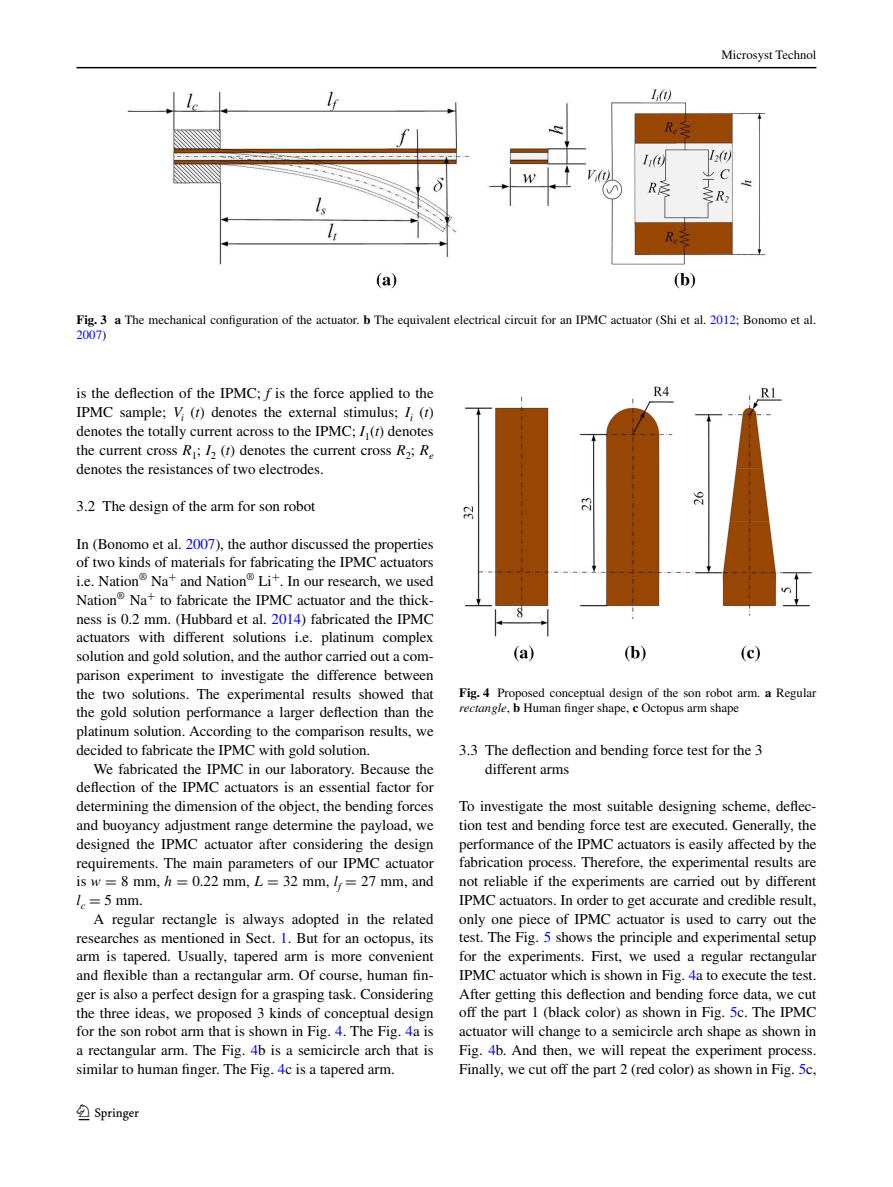
<style>
.page{position:relative;width:893px;height:1187px;background:#fff}
.page>*{position:absolute;margin:0;border:0;box-sizing:border-box;transform-origin:0 0}
.t1{font:22.5px "Springnew";color:#000}
.t2{font:15px/18.8px "Times";color:#000;text-align:justify}
.t3{font:12.75px/15px "Times";color:#000}
.s1{font-weight:700}
.s2{color:#00f}
.s3{font-style:italic}
.s4{font-family:"MTSY"}
</style>
<div class="page">
<hr style="left:77px;top:67px;width:739px;height:1px;background:#000">
<img style="left:128px;top:89px;width:637px;height:200px">
<img style="left:463px;top:386px;width:349px;height:275px">
<p class="t3" style="left:722px;top:48px;width:96px">Microsyst Technol</p>
<p class="t3" style="left:77px;top:312px;width:741px"><span class="s1">Fig. 3 a</span> The mechanical configuration of the actuator. <span class="s1">b</span> The equivalent electrical circuit for an IPMC actuator (Shi et al. <span class="s2">2012</span>; Bonomo et al.<br><span class="s2">2007</span>)</p>
<p class="t2" style="left:77px;top:384px;width:359px">is the deflection of the IPMC; <span class="s3">f</span> is the force applied to the IPMC sample; <span class="s3">V</span><sub>i</sub> (<span class="s3">t</span>) denotes the external stimulus; <span class="s3">I</span><sub>i</sub> (<span class="s3">t</span>) denotes the totally current across to the IPMC; <span class="s3">I</span><sub>1</sub>(<span class="s3">t</span>) denotes the current cross <span class="s3">R</span><sub>1</sub>; <span class="s3">I</span><sub>2</sub> (<span class="s3">t</span>) denotes the current cross <span class="s3">R</span><sub>2</sub>; <span class="s3">R</span><sub>e </sub>denotes the resistances of two electrodes.</p>
<p class="t2" style="left:77px;top:496px;width:240px">3.2 The design of the arm for son robot</p>
<p class="t2" style="left:77px;top:534px;width:359px">In (Bonomo et al. <span class="s2">2007</span>), the author discussed the properties of two kinds of materials for fabricating the IPMC actuators i.e. Nation<sup>®</sup> Na<sup>+</sup> and Nation<sup>®</sup> Li<sup>+</sup>. In our research, we used Nation<sup>®</sup> Na<sup>+</sup> to fabricate the IPMC actuator and the thick&shy;ness is 0.2 mm. (Hubbard et al. <span class="s2">2014</span>) fabricated the IPMC actuators with different solutions i.e. platinum complex solution and gold solution, and the author carried out a com&shy;parison experiment to investigate the difference between the two solutions. The experimental results showed that the gold solution performance a larger deflection than the platinum solution. According to the comparison results, we decided to fabricate the IPMC with gold solution.</p>
<p class="t2" style="left:77px;top:759px;width:359px;text-indent:17px">We fabricated the IPMC in our laboratory. Because the deflection of the IPMC actuators is an essential factor for determining the dimension of the object, the bending forces and buoyancy adjustment range determine the payload, we designed the IPMC actuator after considering the design requirements. The main parameters of our IPMC actuator is <span class="s3">w</span> <span class="s4">=</span> 8 mm, <span class="s3">h</span> <span class="s4">=</span> 0.22 mm, <span class="s3">L</span> <span class="s4">=</span> 32 mm, <span class="s3">l</span><sub>f</sub> <span class="s4">=</span> 27 mm, and <span class="s3">l</span><sub>c</sub> <span class="s4">=</span> 5 mm.</p>
<p class="t2" style="left:77px;top:909px;width:359px;text-indent:17px">A regular rectangle is always adopted in the related researches as mentioned in Sect. <span class="s2">1</span>. But for an octopus, its arm is tapered. Usually, tapered arm is more convenient and flexible than a rectangular arm. Of course, human fin&shy;ger is also a perfect design for a grasping task. Considering the three ideas, we proposed 3 kinds of conceptual design for the son robot arm that is shown in Fig. <span class="s2">4</span>. The Fig. <span class="s2">4</span>a is a rectangular arm. The Fig. <span class="s2">4</span>b is a semicircle arch that is similar to human finger. The Fig. <span class="s2">4</span>c is a tapered arm.</p>
<h1 class="t1" style="left:79px;top:1104px;width:62px">1 3</h1>
<p class="t3" style="left:459px;top:684px;width:359px"><span class="s1">Fig. 4</span> Proposed conceptual design of the son robot arm. <span class="s1">a</span> Regular <span class="s3">rectangle</span>, <span class="s1">b</span> Human finger shape, <span class="s1">c</span> Octopus arm shape</p>
<p class="t2" style="left:485px;top:740px;width:279px;text-indent:-26px">3.3 The deflection and bending force test for the 3 different arms</p>
<p class="t2" style="left:459px;top:796px;width:359px">To investigate the most suitable designing scheme, deflec&shy;tion test and bending force test are executed. Generally, the performance of the IPMC actuators is easily affected by the fabrication process. Therefore, the experimental results are not reliable if the experiments are carried out by different IPMC actuators. In order to get accurate and credible result, only one piece of IPMC actuator is used to carry out the test. The Fig. <span class="s2">5</span> shows the principle and experimental setup for the experiments. First, we used a regular rectangular IPMC actuator which is shown in Fig. <span class="s2">4</span>a to execute the test.<br>After getting this deflection and bending force data, we cut off the part 1 (black color) as shown in Fig. <span class="s2">5</span>c. The IPMC actuator will change to a semicircle arch shape as shown in Fig. <span class="s2">4</span>b. And then, we will repeat the experiment process.<br>Finally, we cut off the part 2 (red color) as shown in Fig. <span class="s2">5</span>c,</p>
</div>
